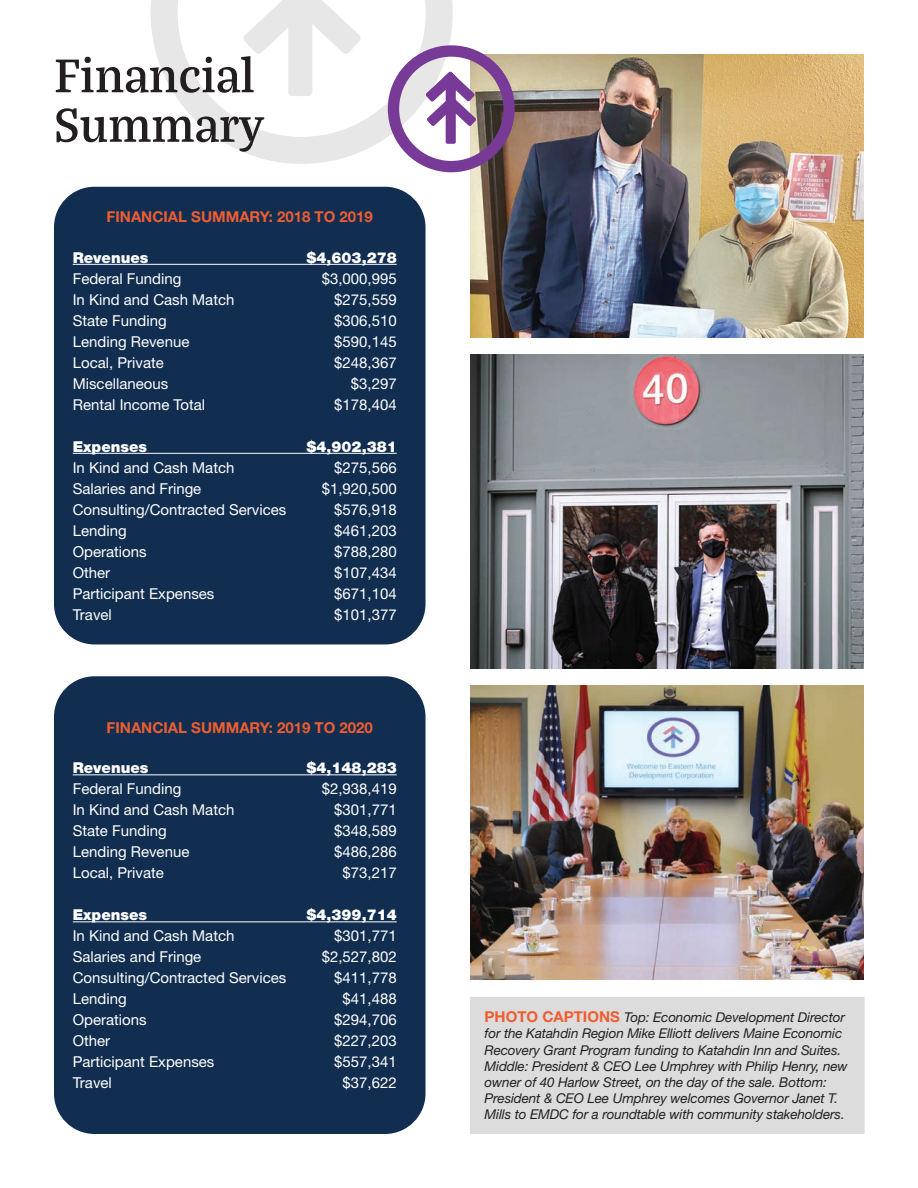
<style>
.page{position:relative;width:918px;height:1188px;background:#fff}
.page>*{position:absolute;margin:0;border:0;box-sizing:border-box;transform-origin:0 0}
.t1{font:600 51px/49.5px "Bagatela";color:#231f20}
.t2{font:15px "Helvetica Neue LT Std";color:#fff}
.t3{font:900 15px "Helvetica Neue LT Std";color:#fff}
.t4{font:700 15px "Helvetica Neue LT Std";color:#ef5d32}
.t5{font:italic 13.5px/16.2px "Helvetica Neue LT Std";letter-spacing:-.01em;color:#231f20}
.s1{font-weight:700;font-style:normal;font-size:15px;color:#ef5d32}
</style>
<div class="page">
<svg style="left:151px;top:0;width:302px;height:164px"></svg>
<img style="left:471px;top:54px;width:393px;height:284px">
<img style="left:471px;top:354px;width:393px;height:314px">
<img style="left:471px;top:685px;width:393px;height:295px">
<div style="left:471px;top:997px;width:393px;height:136px;background:#dcdcdc"></div>
<div style="left:470px;top:997px;width:395px;height:137px;border:1px solid #dcdcdc"></div>
<div style="left:54px;top:676px;width:372px;height:458px;background:#112e50;border-radius:40px"></div>
<hr style="left:73px;top:774px;width:324px;height:1px;background:#fff">
<hr style="left:73px;top:921px;width:324px;height:1px;background:#fff">
<div style="left:54px;top:187px;width:372px;height:457px;background:#112e50;border-radius:40px"></div>
<hr style="left:73px;top:264px;width:324px;height:1px;background:#fff">
<hr style="left:73px;top:453px;width:324px;height:1px;background:#fff">
<svg style="left:388px;top:45px;width:127px;height:127px"></svg>
<p class="t1" style="left:54px;top:48px;width:211px">Financial<br>Summary</p>
<p class="t4" style="left:107px;top:207px;width:268px">FINANCIAL SUMMARY: 2018 TO 2019</p>
<p class="t3" style="left:73px;top:249px;width:77px">Revenues</p>
<p class="t3" style="left:307px;top:249px;width:92px">$4,603,278</p>
<p class="t2" style="left:73px;top:270px;width:110px">Federal Funding</p>
<p class="t2" style="left:322px;top:270px;width:77px">$3,000,995</p>
<p class="t2" style="left:73px;top:291px;width:163px">In Kind and Cash Match</p>
<p class="t2" style="left:334px;top:291px;width:64px">$275,559</p>
<p class="t2" style="left:73px;top:312px;width:95px">State Funding</p>
<p class="t2" style="left:334px;top:312px;width:64px">$306,510</p>
<p class="t2" style="left:73px;top:333px;width:118px">Lending Revenue</p>
<p class="t2" style="left:334px;top:333px;width:64px">$590,145</p>
<p class="t2" style="left:73px;top:354px;width:93px">Local, Private</p>
<p class="t2" style="left:334px;top:354px;width:64px">$248,367</p>
<p class="t2" style="left:73px;top:375px;width:97px">Miscellaneous</p>
<p class="t2" style="left:351px;top:375px;width:47px">$3,297</p>
<p class="t2" style="left:73px;top:396px;width:134px">Rental Income Total</p>
<p class="t2" style="left:334px;top:396px;width:64px">$178,404</p>
<p class="t3" style="left:73px;top:438px;width:76px">Expenses</p>
<p class="t3" style="left:307px;top:438px;width:92px">$4,902,381</p>
<p class="t2" style="left:73px;top:459px;width:163px">In Kind and Cash Match</p>
<p class="t2" style="left:334px;top:459px;width:64px">$275,566</p>
<p class="t2" style="left:73px;top:480px;width:130px">Salaries and Fringe</p>
<p class="t2" style="left:322px;top:480px;width:77px">$1,920,500</p>
<p class="t2" style="left:73px;top:501px;width:215px">Consulting/Contracted Services</p>
<p class="t2" style="left:334px;top:501px;width:64px">$576,918</p>
<p class="t2" style="left:73px;top:522px;width:55px">Lending</p>
<p class="t2" style="left:334px;top:522px;width:64px">$461,203</p>
<p class="t2" style="left:73px;top:543px;width:75px">Operations</p>
<p class="t2" style="left:334px;top:543px;width:64px">$788,280</p>
<p class="t2" style="left:73px;top:564px;width:39px">Other</p>
<p class="t2" style="left:334px;top:564px;width:64px">$107,434</p>
<p class="t2" style="left:73px;top:585px;width:143px">Participant Expenses</p>
<p class="t2" style="left:334px;top:585px;width:64px">$671,104</p>
<p class="t2" style="left:73px;top:606px;width:41px">Travel</p>
<p class="t2" style="left:334px;top:606px;width:64px">$101,377</p>
<p class="t4" style="left:107px;top:718px;width:268px">FINANCIAL SUMMARY: 2019 TO 2020</p>
<p class="t3" style="left:73px;top:759px;width:77px">Revenues</p>
<p class="t3" style="left:307px;top:759px;width:92px">$4,148,283</p>
<p class="t2" style="left:73px;top:780px;width:110px">Federal Funding</p>
<p class="t2" style="left:322px;top:780px;width:77px">$2,938,419</p>
<p class="t2" style="left:73px;top:801px;width:163px">In Kind and Cash Match</p>
<p class="t2" style="left:334px;top:801px;width:64px">$301,771</p>
<p class="t2" style="left:73px;top:822px;width:95px">State Funding</p>
<p class="t2" style="left:334px;top:822px;width:64px">$348,589</p>
<p class="t2" style="left:73px;top:843px;width:118px">Lending Revenue</p>
<p class="t2" style="left:334px;top:843px;width:64px">$486,286</p>
<p class="t2" style="left:73px;top:864px;width:93px">Local, Private</p>
<p class="t2" style="left:343px;top:864px;width:56px">$73,217</p>
<p class="t3" style="left:73px;top:906px;width:76px">Expenses</p>
<p class="t3" style="left:307px;top:906px;width:92px">$4,399,714</p>
<p class="t2" style="left:73px;top:927px;width:163px">In Kind and Cash Match</p>
<p class="t2" style="left:334px;top:927px;width:64px">$301,771</p>
<p class="t2" style="left:73px;top:948px;width:130px">Salaries and Fringe</p>
<p class="t2" style="left:322px;top:948px;width:77px">$2,527,802</p>
<p class="t2" style="left:73px;top:969px;width:215px">Consulting/Contracted Services</p>
<p class="t2" style="left:334px;top:969px;width:64px">$411,778</p>
<p class="t2" style="left:73px;top:990px;width:55px">Lending</p>
<p class="t2" style="left:343px;top:990px;width:56px">$41,488</p>
<p class="t2" style="left:73px;top:1011px;width:75px">Operations</p>
<p class="t2" style="left:334px;top:1011px;width:64px">$294,706</p>
<p class="t2" style="left:73px;top:1032px;width:39px">Other</p>
<p class="t2" style="left:334px;top:1032px;width:64px">$227,203</p>
<p class="t2" style="left:73px;top:1053px;width:143px">Participant Expenses</p>
<p class="t2" style="left:334px;top:1053px;width:64px">$557,341</p>
<p class="t2" style="left:73px;top:1074px;width:41px">Travel</p>
<p class="t2" style="left:343px;top:1074px;width:56px">$37,622</p>
<p class="t5" style="left:485px;top:1009px;width:365px"><span class="s1">PHOTO CAPTIONS</span> Top: Economic Development Director for the Katahdin Region Mike Elliott delivers Maine Economic Recovery Grant Program funding to Katahdin Inn and Suites.<br>Middle: President &amp; CEO Lee Umphrey with Philip Henry, new owner of 40 Harlow Street, on the day of the sale. Bottom:<br>President &amp; CEO Lee Umphrey welcomes Governor Janet T.<br>Mills to EMDC for a roundtable with community stakeholders.</p>
</div>
